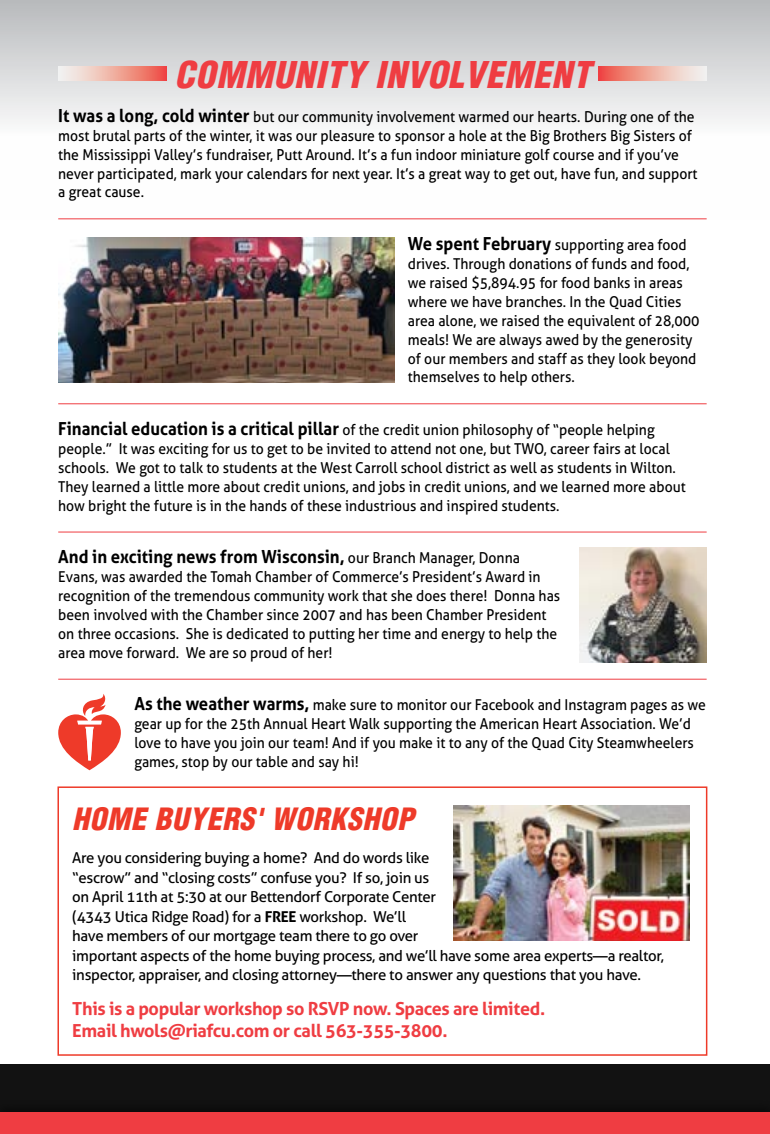
<style>
.page{position:relative;width:770px;height:1134px;background:#fff}
.page>*{position:absolute;margin:0;border:0;box-sizing:border-box;transform-origin:0 0}
.t1{font:italic 900 condensed 36px "Helvetica";letter-spacing:.02em;color:#ef3d42}
.t2{font:italic 900 condensed 30px "Helvetica";letter-spacing:.02em;color:#ee3a29}
.t3{font:700 18px/21.6px "Aller";letter-spacing:-.02em;color:#ef3d42}
.t4{font:700 18px "Aller";color:#000;scale:.93 1}
.t5{font:15px/18.9px "Aller";color:#000;scale:.93 1}
.t6{font:15px/19.5px "Aller";letter-spacing:-.02em;color:#000}
.s1{font-weight:700;font-size:18px}
.s2{font-weight:400;font-size:15px}
.s3{font-weight:700}
</style>
<div class="page">
<div style="left:0;top:0;width:770px;height:219px;background:linear-gradient(to bottom,#c0c1c4,#fff)"></div>
<div style="left:0;top:1064px;width:770px;height:60px;background:#121212"></div>
<div style="left:0;top:1100px;width:770px;height:34px;background:#000;opacity:.45"></div>
<div style="left:0;top:1113px;width:770px;height:21px;background:#ef3d42"></div>
<svg style="left:58px;top:67px;width:108px;height:13px"></svg>
<svg style="left:598px;top:67px;width:108px;height:13px"></svg>
<hr style="left:58px;top:218px;width:648px;height:1px;background:#ef3d42">
<hr style="left:58px;top:403px;width:648px;height:1px;background:#ef3d42">
<hr style="left:58px;top:532px;width:648px;height:1px;background:#ef3d42">
<hr style="left:58px;top:679px;width:648px;height:1px;background:#ef3d42">
<img style="left:579px;top:547px;width:127px;height:115px">
<img style="left:58px;top:238px;width:336px;height:145px">
<div style="left:57px;top:786px;width:650px;height:270px;background:#fff;border:2px solid #ee3a29"></div>
<img style="left:453px;top:806px;width:237px;height:135px">
<svg style="left:58px;top:694px;width:63px;height:76px"></svg>
<h1 class="t1" style="left:174px;top:52px;width:417px">COMMUNITY INVOLVEMENT</h1>
<p class="t5" style="left:58px;top:107px;width:689px"><span class="s1">It was a long, cold winter</span> but our community involvement warmed our hearts. During one of the most brutal parts of the winter, it was our pleasure to sponsor a hole at the Big Brothers Big Sisters of the Mississippi Valley’s fundraiser, Putt Around. It’s a fun indoor miniature golf course and if you’ve never participated, mark your calendars for next year. It’s a great way to get out, have fun, and support a great cause.</p>
<p class="t5" style="left:408px;top:235px;width:315px"><span class="s1">We spent February</span> supporting area food drives. Through donations of funds and food, we raised $5,894.95 for food banks in areas where we have branches. In the Quad Cities area alone, we raised the equivalent of 28,000 meals! We are always awed by the generosity of our members and staff as they look beyond themselves to help others.</p>
<p class="t5" style="left:58px;top:420px;width:676px"><span class="s1">Financial education is a critical pillar</span> of the credit union philosophy of “people helping people.” It was exciting for us to get to be invited to attend not one, but TWO, career fairs at local schools. We got to talk to students at the West Carroll school district as well as students in Wilton.<br>They learned a little more about credit unions, and jobs in credit unions, and we learned more about how bright the future is in the hands of these industrious and inspired students.</p>
<p class="t4" style="left:58px;top:546px;width:498px">And in exciting news from Wisconsin, <span class="s2">our Branch Manager, Donna</span></p>
<p class="t5" style="left:58px;top:567px;width:541px">Evans, was awarded the Tomah Chamber of Commerce’s President’s Award in recognition of the tremendous community work that she does there! Donna has been involved with the Chamber since 2007 and has been Chamber President on three occasions. She is dedicated to putting her time and energy to help the area move forward. We are so proud of her!</p>
<p class="t5" style="left:134px;top:696px;width:616px"><span class="s1">As the weather warms,</span> make sure to monitor our Facebook and Instagram pages as we gear up for the 25th Annual Heart Walk supporting the American Heart Association. We’d love to have you join our team! And if you make it to any of the Quad City Steamwheelers games, stop by our table and say hi!</p>
<h2 class="t2" style="left:72px;top:801px;width:343px">HOME BUYERS' WORKSHOP</h2>
<p class="t6" style="left:72px;top:848px;width:593px">Are you considering buying a home? And do words like<br>“escrow” and “closing costs” confuse you? If so, join us<br>on April 11th at 5:30 at our Bettendorf Corporate Center<br>(4343 Utica Ridge Road) for a <span class="s3">FREE</span> workshop. We’ll<br>have members of our mortgage team there to go over<br>important aspects of the home buying process, and we’ll have some area experts—a realtor, inspector, appraiser, and closing attorney—there to answer any questions that you have.</p>
<p class="t3" style="left:72px;top:998px;width:474px">This is a popular workshop so RSVP now. Spaces are limited.<br>Email hwols@riafcu.com or call 563-355-3800.</p>
</div>
